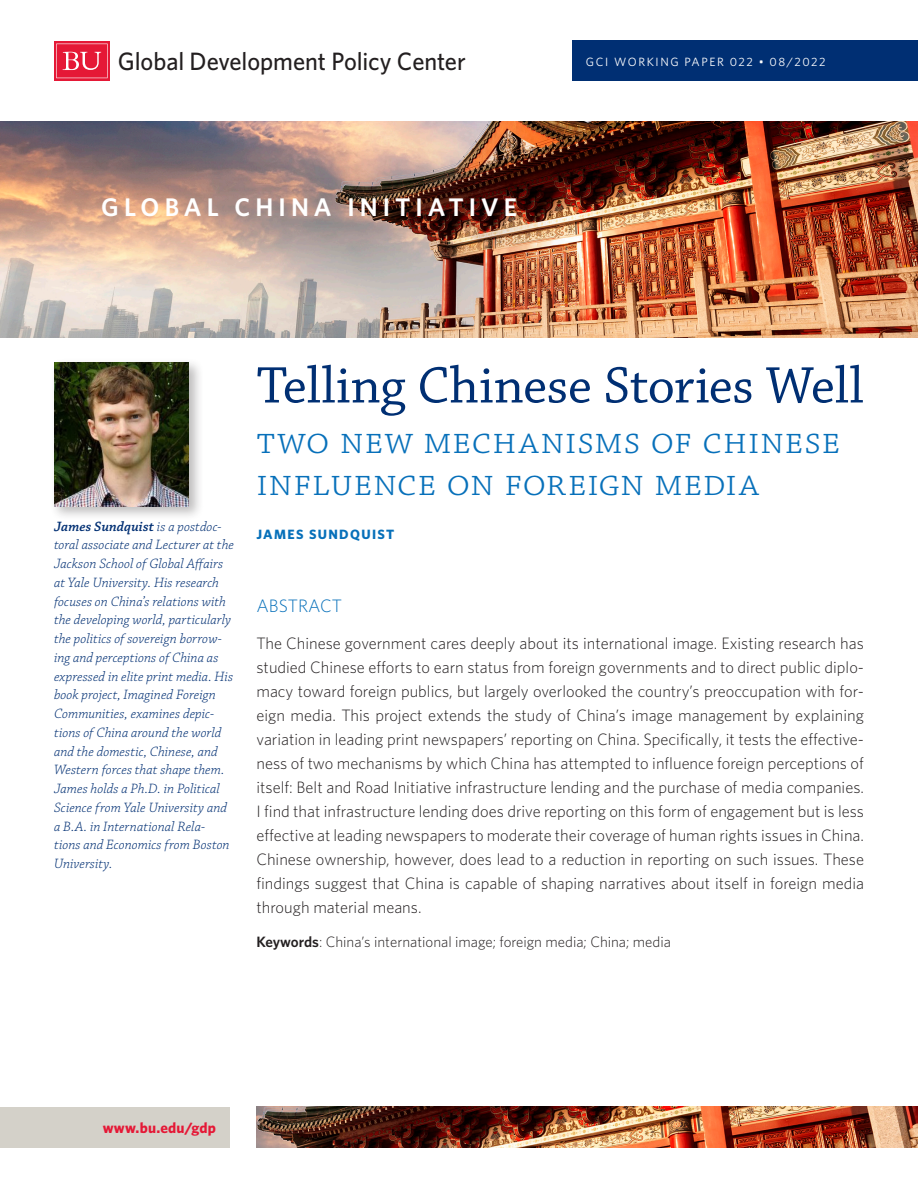
<style>
.page{position:relative;width:918px;height:1188px;background:#fff}
.page>*{position:absolute;margin:0;border:0;box-sizing:border-box;transform-origin:0 0}
.TITLE_2lines{font:54px "Chaparral Pro";letter-spacing:-.01em;color:#002f73}
.TITLE_SUB{font:300 39px/42px "Chaparral Pro";letter-spacing:.02em;color:#0770ba}
.t1{font:600 25.5px "Whitney";letter-spacing:.195em;color:#fff}
.t2{font:500 25.2px "Whitney";color:#231f20}
.ABSTRACT_Head{font:300 18px "Whitney";color:#0770ba}
.ABSTRACT_txt{font:300 16.5px/24px "Whitney";color:#231f20;text-align:justify}
.t3{font:300 15px "Whitney";color:#231f20}
.t4{font:700 15px "Whitney";letter-spacing:.015em;color:#e51836}
.AU_BIO{font:italic 300 14.25px/18.8px "Chaparral Pro";letter-spacing:.005em;color:#002f73}
.AUTHOR{font:700 13.5px "Whitney";letter-spacing:.1em;color:#0770ba}
.RH_DATE-NUMBER{font:12px "Whitney";letter-spacing:.13em;color:#fff}
.s1{font-weight:600}
</style>
<div class="page">
<div style="left:0;top:1107px;width:230px;height:40px;background:#d4d1c9"></div>
<svg style="left:54px;top:41px;width:56px;height:39px"></svg>
<svg style="left:56px;top:44px;width:52px;height:34px;background:#e83a54"></svg>
<div style="left:572px;top:40px;width:346px;height:41px;background:#002f73"></div>
<div style="left:50px;top:358px;width:154px;height:164px;background:#231f20;opacity:.3"></div>
<img style="left:54px;top:363px;width:135px;height:144px">
<img style="left:0;top:121px;width:918px;height:216px">
<img style="left:256px;top:1107px;width:662px;height:40px">
<h3 class="t2" style="left:118px;top:45px;width:350px">Global Development Policy Center</h3>
<p class="RH_DATE-NUMBER" style="left:586px;top:53px;width:241px">GCI WORKING PAPER 022 • 08/2022</p>
<h3 class="t1" style="left:101px;top:190px;width:417px">GLOBAL CHINA INITIATIVE</h3>
<p class="AU_BIO" style="left:54px;top:517px;width:181px"><span class="s1">James Sundquist</span> is a postdoc&shy;toral associate and Lecturer at the<br>Jackson School of Global Affairs at Yale University. His research focuses on China’s relations with the developing world, particularly the politics of sovereign borrow&shy;ing and perceptions of China as expressed in elite print media. His book project, Imagined Foreign<br>Communities, examines depic&shy;tions of China around the world and the domestic, Chinese, and<br>Western forces that shape them.<br>James holds a Ph.D. in Political<br>Science from Yale University and a B.A. in International Rela&shy;tions and Economics from Boston<br>University.</p>
<p class="TITLE_2lines" style="left:256px;top:355px;width:609px">Telling Chinese Stories Well</p>
<p class="TITLE_SUB" style="left:256px;top:422px;width:585px">Two New Mechanisms of Chinese<br>Influence on Foreign Media</p>
<p class="AUTHOR" style="left:256px;top:525px;width:139px">JAMES SUNDQUIST</p>
<p class="ABSTRACT_Head" style="left:256px;top:593px;width:87px">ABSTRACT</p>
<p class="ABSTRACT_txt" style="left:256px;top:631px;width:609px">The Chinese government cares deeply about its international image. Existing research has studied Chinese efforts to earn status from foreign governments and to direct public diplo&shy;macy toward foreign publics, but largely overlooked the country’s preoccupation with for&shy;eign media. This project extends the study of China’s image management by explaining variation in leading print newspapers’ reporting on China. Specifically, it tests the effective&shy;ness of two mechanisms by which China has attempted to influence foreign perceptions of itself: Belt and Road Initiative infrastructure lending and the purchase of media companies.<br>I find that infrastructure lending does drive reporting on this form of engagement but is less effective at leading newspapers to moderate their coverage of human rights issues in China.<br>Chinese ownership, however, does lead to a reduction in reporting on such issues. These findings suggest that China is capable of shaping narratives about itself in foreign media through material means.</p>
<p class="t3" style="left:256px;top:932px;width:416px"><span class="s1">Keywords</span>: China’s international image; foreign media; China; media</p>
<p class="t4" style="left:103px;top:1118px;width:115px">www.bu.edu/gdp</p>
</div>
